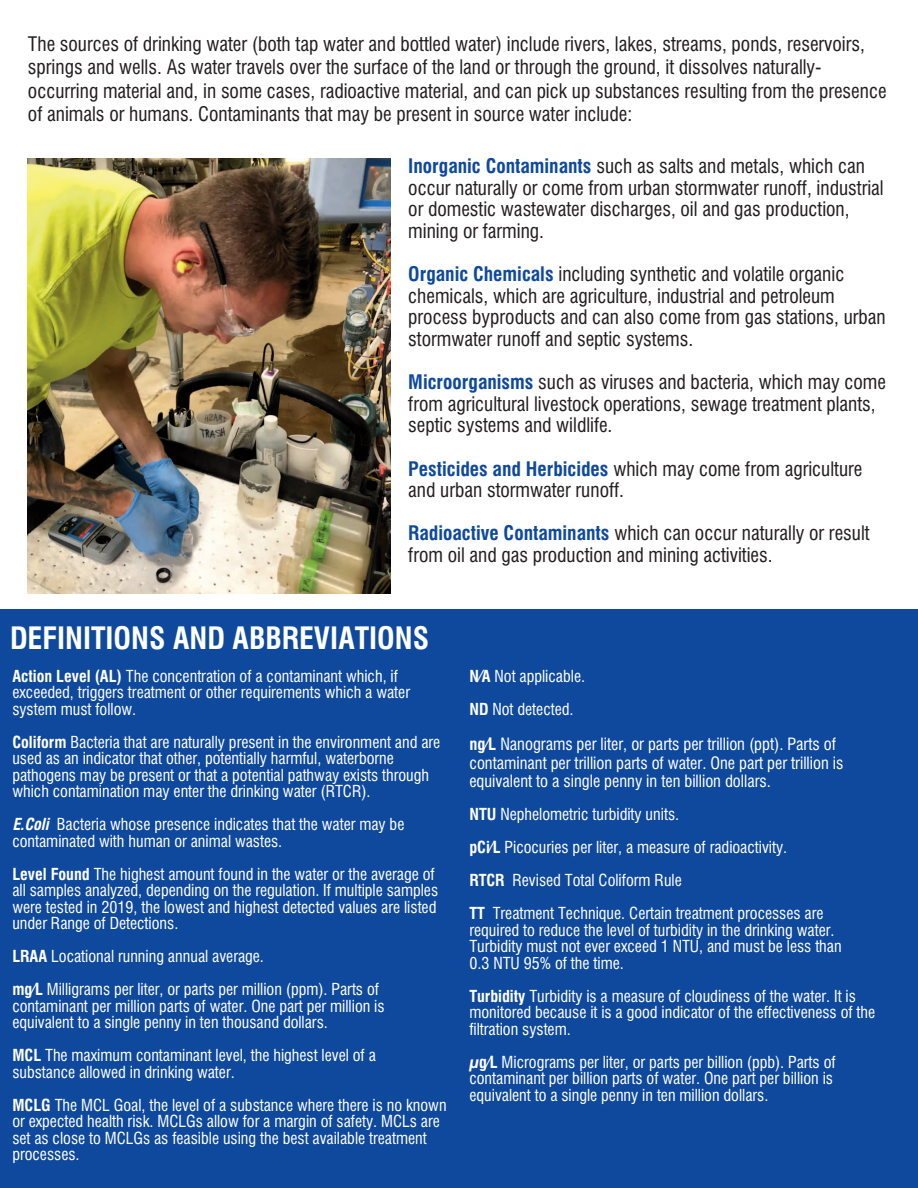
<style>
.page{position:relative;width:918px;height:1188px;background:#fff}
.page>*{position:absolute;margin:0;border:0;box-sizing:border-box;transform-origin:0 0}
.t1{font:30px "Corporate Condensed Bold SWFTE";color:#fff}
.t2{font:19.5px/21.6px "Corporate Condensed Regular SWFTE";color:#231f20}
.t3{font:16.5px/18.8px "Corporate Condensed Regular SWFTE";color:#fff}
.t4{font:16.2px/16.5px "Corporate Condensed Regular SWFTE";color:#fff}
.s1{font-family:"Corporate Condensed Bold SWFTE";color:#0f499d}
.s2{font-family:"Corporate Condensed Bold SWFTE"}
.s3{font-family:"Corporate Condensed Bold SWFTE";font-style:italic}
</style>
<div class="page">
<div style="left:0;top:609px;width:918px;height:579px;background:#0f499d"></div>
<img style="left:28px;top:158px;width:363px;height:436px">
<p class="t2" style="left:28px;top:33px;width:860px;line-height:23.4px">The sources of drinking water (both tap water and bottled water) include rivers, lakes, streams, ponds, reservoirs, springs and wells. As water travels over the surface of the land or through the ground, it dissolves naturally&shy;occurring material and, in some cases, radioactive material, and can pick up substances resulting from the presence of animals or humans. Contaminants that may be present in source water include:</p>
<p class="t2" style="left:408px;top:157px;width:477px"><span class="s1">Inorganic Contaminants</span> such as salts and metals, which can occur naturally or come from urban stormwater runoff, industrial or domestic wastewater discharges, oil and gas production, mining or farming.</p>
<p class="t2" style="left:408px;top:265px;width:479px"><span class="s1">Organic Chemicals</span> including synthetic and volatile organic chemicals, which are agriculture, industrial and petroleum process byproducts and can also come from gas stations, urban stormwater runoff and septic systems.</p>
<p class="t2" style="left:408px;top:373px;width:479px"><span class="s1">Microorganisms</span> such as viruses and bacteria, which may come from agricultural livestock operations, sewage treatment plants, septic systems and wildlife.</p>
<p class="t2" style="left:408px;top:459px;width:456px"><span class="s1">Pesticides and Herbicides</span> which may come from agriculture and urban stormwater runoff.</p>
<p class="t2" style="left:408px;top:524px;width:463px"><span class="s1">Radioactive Contaminants</span> which can occur naturally or result from oil and gas production and mining activities.</p>
<h1 class="t1" style="left:10px;top:626px;width:421px">DEFINITIONS AND ABBREVIATIONS</h1>
<p class="t4" style="left:12px;top:669px;width:399px"><span class="s2">Action Level (AL)</span> The concentration of a contaminant which, if exceeded, triggers treatment or other requirements which a water system must follow.</p>
<p class="t4" style="left:12px;top:735px;width:429px"><span class="s2">Coliform</span> Bacteria that are naturally present in the environment and are used as an indicator that other, potentially harmful, waterborne pathogens may be present or that a potential pathway exists through which contamination may enter the drinking water (RTCR).</p>
<p class="t4" style="left:12px;top:817px;width:394px"><span class="s3">E.Coli</span> Bacteria whose presence indicates that the water may be contaminated with human or animal wastes.</p>
<p class="t4" style="left:12px;top:867px;width:427px"><span class="s2">Level Found</span> The highest amount found in the water or the average of all samples analyzed, depending on the regulation. If multiple samples were tested in 2019, the lowest and highest detected values are listed under Range of Detections.</p>
<p class="t4" style="left:12px;top:941px;width:368px;line-height:33px"><span class="s2">LRAA</span> Locational running annual average.<br><span class="s2">mg/L</span> Milligrams per liter, or parts per million (ppm). Parts of</p>
<p class="t4" style="left:12px;top:999px;width:374px">contaminant per million parts of water. One part per million is equivalent to a single penny in ten thousand dollars.</p>
<p class="t4" style="left:12px;top:1048px;width:365px"><span class="s2">MCL</span> The maximum contaminant level, the highest level of a substance allowed in drinking water.</p>
<p class="t4" style="left:12px;top:1098px;width:436px"><span class="s2">MCLG</span> The MCL Goal, the level of a substance where there is no known or expected health risk. MCLGs allow for a margin of safety. MCLs are set as close to MCLGs as feasible using the best available treatment processes.</p>
<p class="t4" style="left:469px;top:661px;width:117px;line-height:33px"><span class="s2">N/A</span> Not applicable.<br><span class="s2">ND</span> Not detected.</p>
<p class="t3" style="left:469px;top:736px;width:376px"><span class="s2">ng/L</span> Nanograms per liter, or parts per trillion (ppt). Parts of contaminant per trillion parts of water. One part per trillion is equivalent to a single penny in ten billion dollars.</p>
<p class="t4" style="left:469px;top:799px;width:356px;line-height:33px"><span class="s2">NTU</span> Nephelometric turbidity units.<br><span class="s2">pCi/L</span> Picocuries per liter, a measure of radioactivity.<br><span class="s2">RTCR</span> Revised Total Coliform Rule<br><span class="s2">TT</span> Treatment Technique. Certain treatment processes are</p>
<p class="t4" style="left:469px;top:923px;width:374px">required to reduce the level of turbidity in the drinking water.<br>Turbidity must not ever exceed 1 NTU, and must be less than<br>0.3 NTU 95% of the time.</p>
<p class="t4" style="left:469px;top:989px;width:407px"><span class="s2">Turbidity</span> Turbidity is a measure of cloudiness of the water. It is monitored because it is a good indicator of the effectiveness of the filtration system.</p>
<p class="t4" style="left:469px;top:1055px;width:368px"><span class="s2">μg/L</span> Micrograms per liter, or parts per billion (ppb). Parts of contaminant per billion parts of water. One part per billion is equivalent to a single penny in ten million dollars.</p>
</div>
